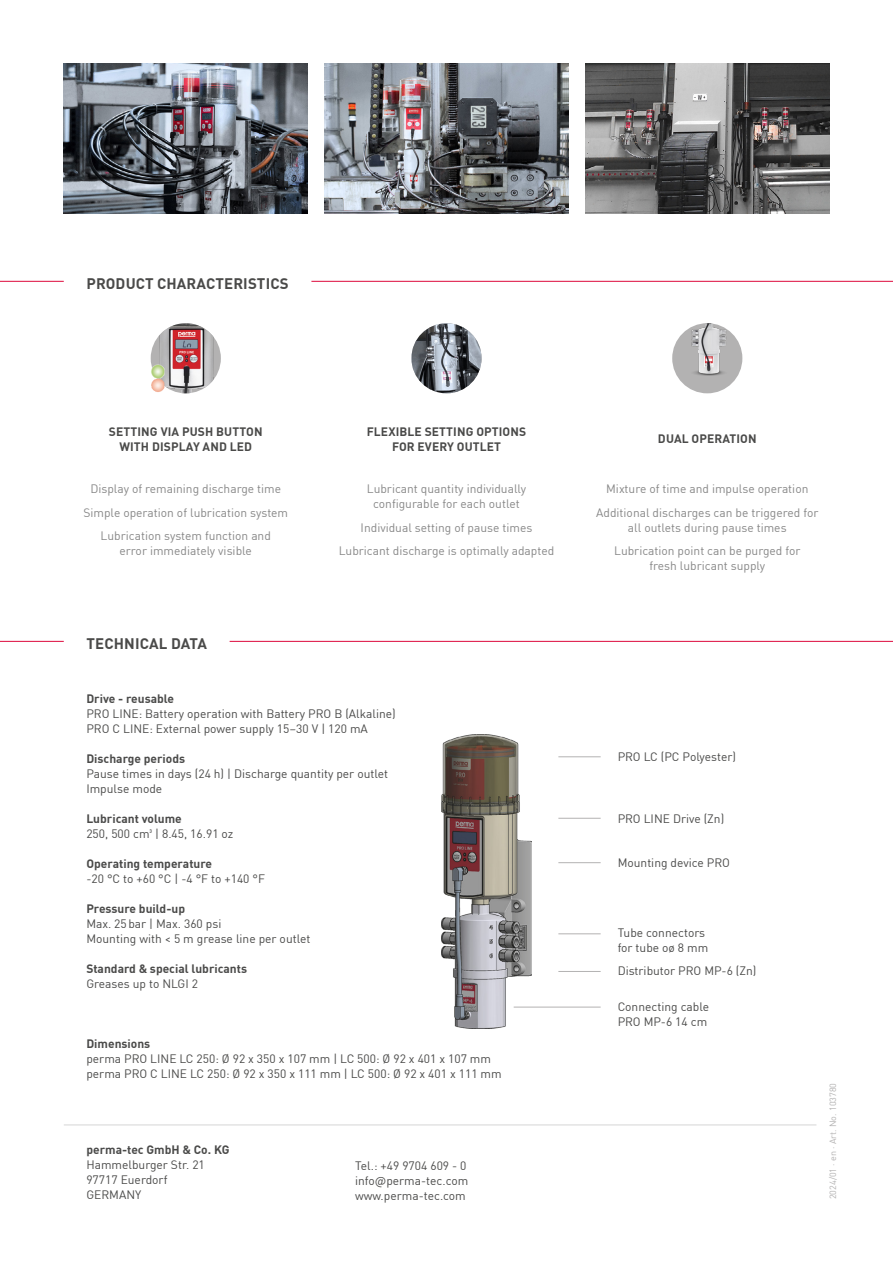
<style>
.page{position:relative;width:893px;height:1263px;background:#fff}
.page>*{position:absolute;margin:0;border:0;box-sizing:border-box;transform-origin:0 0}
.t1{font:700 15px "DIN Pro";letter-spacing:.01em;color:#4a4a49}
.t2{font:12px/15px "DIN Pro";color:#4a4a49}
.t3{font:12px/23.5px "DIN Pro";color:#878787;text-align:center}
.t4{font:700 12px/15px "DIN Pro";color:#4a4a49;text-align:center}
.t5{font:9px "DIN Pro";color:#b3b2b2}
</style>
<div class="page">
<hr style="left:64px;top:1124px;width:752px;height:1px;background:#dadada">
<img style="left:64px;top:64px;width:244px;height:150px">
<img style="left:325px;top:64px;width:243px;height:150px">
<img style="left:585px;top:64px;width:244px;height:150px">
<img style="left:441px;top:734px;width:91px;height:294px">
<hr style="left:558px;top:818px;width:43px;height:1px;background:#b3b2b2">
<hr style="left:558px;top:756px;width:43px;height:1px;background:#b3b2b2">
<hr style="left:558px;top:862px;width:43px;height:1px;background:#b3b2b2">
<img style="left:411px;top:323px;width:71px;height:70px;border-radius:35px">
<div style="left:672px;top:323px;width:70px;height:70px;background:#b3b2b2;border-radius:50%"></div>
<img style="left:685px;top:323px;width:44px;height:53px">
<div style="left:151px;top:323px;width:70px;height:70px;background:#b3b2b2;border-radius:50%"></div>
<img style="left:156px;top:323px;width:60px;height:70px">
<img style="left:151px;top:364px;width:14px;height:15px">
<svg style="left:151px;top:379px;width:13px;height:13px"></svg>
<hr style="left:558px;top:971px;width:43px;height:1px;background:#b3b2b2">
<hr style="left:558px;top:933px;width:43px;height:1px;background:#b3b2b2">
<hr style="left:514px;top:1007px;width:87px;height:1px;background:#b3b2b2">
<hr style="left:230px;top:641px;width:663px;height:1px;background:#dd083b">
<hr style="left:0;top:641px;width:64px;height:1px;background:#dd083b">
<hr style="left:311px;top:281px;width:582px;height:1px;background:#dd083b">
<hr style="left:0;top:281px;width:64px;height:1px;background:#dd083b">
<p class="t1" style="left:86px;top:272px;width:204px">PRODUCT CHARACTERISTICS</p>
<p class="t4" style="left:109px;top:423px;width:155px">SETTING VIA PUSH BUTTON<br>WITH DISPLAY AND LED</p>
<p class="t3" style="left:83px;top:476px;width:206px">Display of remaining discharge time<br>Simple operation of lubrication system<br>Lubrication system function and</p>
<p class="t3" style="left:120px;top:538px;width:134px">error immediately visible</p>
<p class="t1" style="left:86px;top:632px;width:122px">TECHNICAL DATA</p>
<p class="t4" style="left:367px;top:423px;width:161px">FLEXIBLE SETTING OPTIONS<br>FOR EVERY OUTLET</p>
<p class="t3" style="left:367px;top:480px;width:161px;line-height:15px">Lubricant quantity individually configurable for each outlet</p>
<p class="t3" style="left:339px;top:515px;width:217px">Individual setting of pause times<br>Lubricant discharge is optimally adapted</p>
<p class="t4" style="left:86px;top:690px;width:89px">Drive - reusable</p>
<p class="t2" style="left:86px;top:705px;width:311px">PRO LINE: Battery operation with Battery PRO B (Alkaline)<br>PRO C LINE: External power supply 15–30 V | 120 mA</p>
<p class="t4" style="left:86px;top:750px;width:100px">Discharge periods</p>
<p class="t2" style="left:86px;top:765px;width:303px">Pause times in days (24 h) | Discharge quantity per outlet<br>Impulse mode</p>
<p class="t4" style="left:86px;top:810px;width:97px">Lubricant volume</p>
<p class="t2" style="left:86px;top:825px;width:149px">250, 500 cm³ | 8.45, 16.91 oz</p>
<p class="t4" style="left:86px;top:855px;width:127px">Operating temperature</p>
<p class="t2" style="left:86px;top:870px;width:180px">-20 °C to +60 °C | -4 °F to +140 °F</p>
<p class="t4" style="left:86px;top:900px;width:100px">Pressure build-up</p>
<p class="t2" style="left:86px;top:915px;width:226px">Max. 25bar | Max. 360 psi<br>Mounting with &lt; 5 m grease line per outlet</p>
<p class="t4" style="left:86px;top:960px;width:162px">Standard &amp; special lubricants</p>
<p class="t2" style="left:86px;top:975px;width:113px">Greases up to NLGI 2</p>
<p class="t4" style="left:86px;top:1035px;width:65px">Dimensions</p>
<p class="t2" style="left:86px;top:1050px;width:417px">perma PRO LINE LC 250: Ø 92 x 350 x 107 mm | LC 500: Ø 92 x 401 x 107 mm perma PRO C LINE LC 250: Ø 92 x 350 x 111 mm | LC 500: Ø 92 x 401 x 111 mm</p>
<p class="t4" style="left:86px;top:1141px;width:145px">perma-tec GmbH &amp; Co. KG</p>
<p class="t2" style="left:86px;top:1156px;width:120px">Hammelburger Str. 21<br>97717 Euerdorf<br>GERMANY</p>
<p class="t2" style="left:355px;top:1157px;width:115px">Tel.: +49 9704 609 - 0 info@perma-tec.com www.perma-tec.com</p>
<p class="t4" style="left:658px;top:430px;width:100px">DUAL OPERATION</p>
<p class="t3" style="left:596px;top:476px;width:224px">Mixture of time and impulse operation<br>Additional discharges can be triggered for</p>
<p class="t3" style="left:614px;top:515px;width:188px">all outlets during pause times<br>Lubrication point can be purged for</p>
<p class="t3" style="left:649px;top:553px;width:117px">fresh lubricant supply</p>
<p class="t2" style="left:618px;top:749px;width:120px">PRO LC (PC Polyester)</p>
<p class="t2" style="left:618px;top:810px;width:108px">PRO LINE Drive (Zn)</p>
<p class="t2" style="left:618px;top:855px;width:114px">Mounting device PRO</p>
<p class="t2" style="left:618px;top:925px;width:92px">Tube connectors for tube oø 8 mm</p>
<p class="t2" style="left:618px;top:962px;width:140px">Distributor PRO MP-6 (Zn)</p>
<p class="t2" style="left:618px;top:998px;width:93px">Connecting cable<br>PRO MP-6 14 cm</p>
<p class="t5" style="left:826px;top:1199px;width:118px;rotate:-90deg">2024/01 · en · Art. No. 103780</p>
</div>
